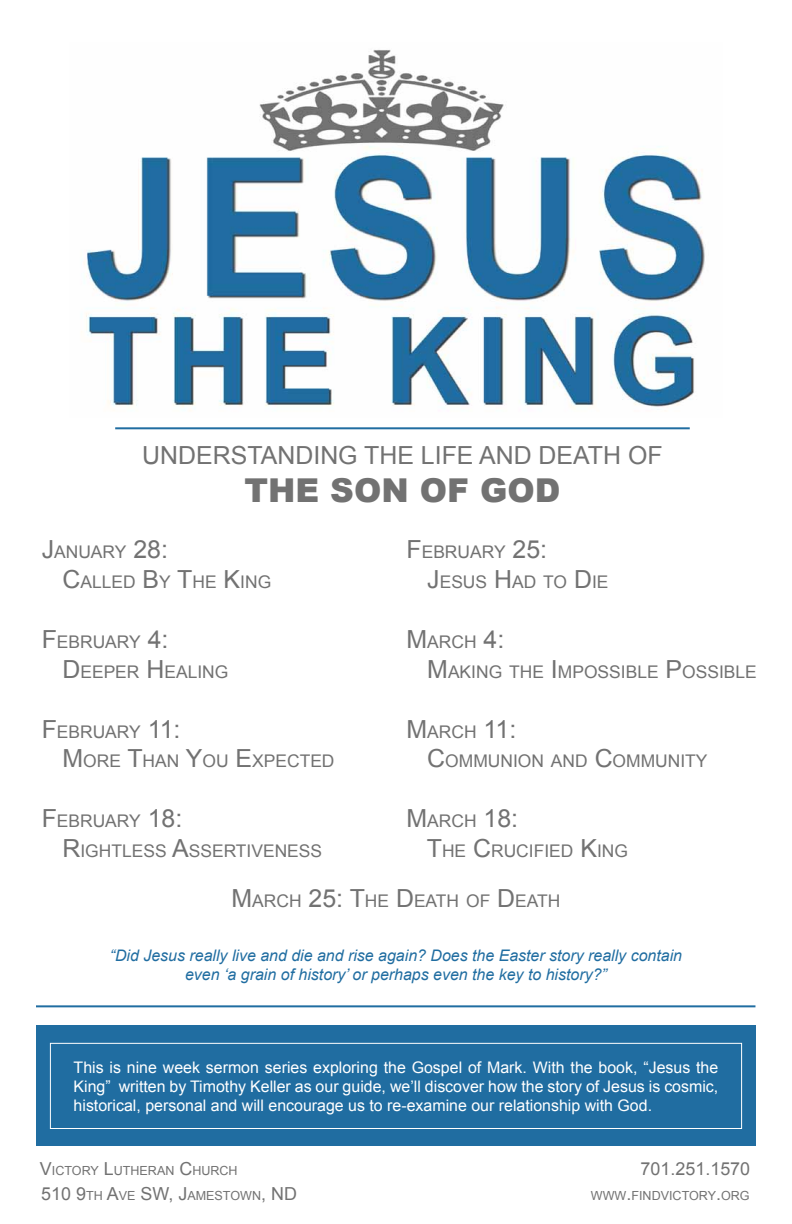
<style>
.page{position:relative;width:792px;height:1224px;background:#fff}
.page>*{position:absolute;margin:0;border:0;box-sizing:border-box;transform-origin:0 0}
.t1{font:900 32.9px "Arial";color:#727272}
.t2{font:24.9px "Arial";color:#727272}
.t3{font:24.9px "Arial";color:#727272}
.t4{font:17.9px "Arial";color:#727272}
.t5{font:17.4px/29.9px "Arial";color:#727272}
.t6{font:15.9px/19.1px "Arial";color:#fff;text-align:justify}
.t7{font:italic 15.9px/19.1px "Arial";color:#206da1;text-align:center}
.t8{font:12.6px "Arial";color:#727272}
.s1{font-size:24.9px}
.s2{font-size:17.4px}
.s3{font-size:17.9px}
.s4{font-size:12.6px}
</style>
<div class="page">
<hr style="left:115px;top:427px;width:575px;height:2px;background:#206da1">
<hr style="left:36px;top:1005px;width:719px;height:2px;background:#206da1">
<img style="left:83px;top:50px;width:622px;height:361px">
<div style="left:36px;top:1026px;width:720px;height:120px;background:#206da1"></div>
<div style="left:50px;top:1043px;width:692px;height:86px;border:1px solid #fff"></div>
<h2 class="t2" style="left:142px;top:439px;width:522px">Understanding the life and death of</h2>
<h1 class="t1" style="left:245px;top:466px;width:317px">THE SON OF GOD</h1>
<p class="t5" style="left:62px;top:537px;width:210px;text-indent:-21px"><span class="s1">J</span>ANUARY <span class="s1">28:<br>C</span>ALLED <span class="s1">B</span>Y <span class="s1">T</span>HE <span class="s1">K</span>ING</p>
<p class="t5" style="left:62px;top:627px;width:167px;text-indent:-21px"><span class="s1">F</span> EBRUARY <span class="s1">4:<br>D</span>EEPER <span class="s1">H</span> EALING</p>
<p class="t5" style="left:62px;top:717px;width:271px;text-indent:-21px"><span class="s1">F</span>EBRUARY <span class="s1">11:<br>M</span> ORE <span class="s1">T</span>HAN <span class="s1">Y</span>OU <span class="s1">E</span>XPECTED</p>
<p class="t5" style="left:427px;top:537px;width:183px;text-indent:-21px"><span class="s1">F</span> EBRUARY <span class="s1">25:<br>J</span>ESUS <span class="s1">H</span>AD TO <span class="s1">D</span>IE</p>
<p class="t5" style="left:427px;top:627px;width:331px;text-indent:-21px"><span class="s1">M</span>ARCH <span class="s1">4:<br>M</span>AKING THE <span class="s1">I</span> MPOSSIBLE <span class="s1">P</span>OSSIBLE</p>
<h2 class="t3" style="left:406px;top:713px;width:111px">M<span class="s2">ARCH</span> 11:</h2>
<p class="t5" style="left:427px;top:747px;width:282px"><span class="s1">C</span>OMMUNION AND <span class="s1">C</span>OMMUNITY</p>
<p class="t5" style="left:62px;top:806px;width:249px;text-indent:-21px"><span class="s1">F</span>EBRUARY <span class="s1">18:<br>R</span>IGHTLESS <span class="s1">A</span>SSERTIVENESS</p>
<h2 class="t3" style="left:406px;top:802px;width:113px">M<span class="s2">ARCH</span> 18:</h2>
<p class="t5" style="left:427px;top:836px;width:203px"><span class="s1">T</span>HE <span class="s1">C</span>RUCIFIED <span class="s1">K</span>ING</p>
<p class="t5" style="left:232px;top:886px;width:330px"><span class="s1">M</span>ARCH <span class="s1">25: T</span>HE <span class="s1">D</span>EATH OF <span class="s1">D</span>EATH</p>
<p class="t7" style="left:110px;top:946px;width:574px">“Did Jesus really live and die and rise again? Does the Easter story really contain even ‘a grain of history’ or perhaps even the key to history?”</p>
<p class="t6" style="left:74px;top:1058px;width:646px">This is nine week sermon series exploring the Gospel of Mark. With the book, “Jesus the King” written by Timothy Keller as our guide, we’ll discover how the story of Jesus is cosmic, historical, personal and will encourage us to re-examine our relationship with God.</p>
<p class="t8" style="left:40px;top:1162px;width:199px"><span class="s3">V</span>ICTORY <span class="s3">L</span>UTHERAN <span class="s3">C</span>HURCH</p>
<p class="t4" style="left:641px;top:1157px;width:111px">701.251.1570</p>
<p class="t4" style="left:41px;top:1182px;width:257px">510 9<span class="s4">TH</span> A<span class="s4">VE</span> SW, J<span class="s4">AMESTOWN</span>, N D</p>
<p class="t8" style="left:591px;top:1187px;width:13px">WWW</p>
<p class="t8" style="left:626px;top:1187px;width:125px"><span class="s3">.</span>FINDVICTORY<span class="s3">.</span>ORG</p>
</div>
